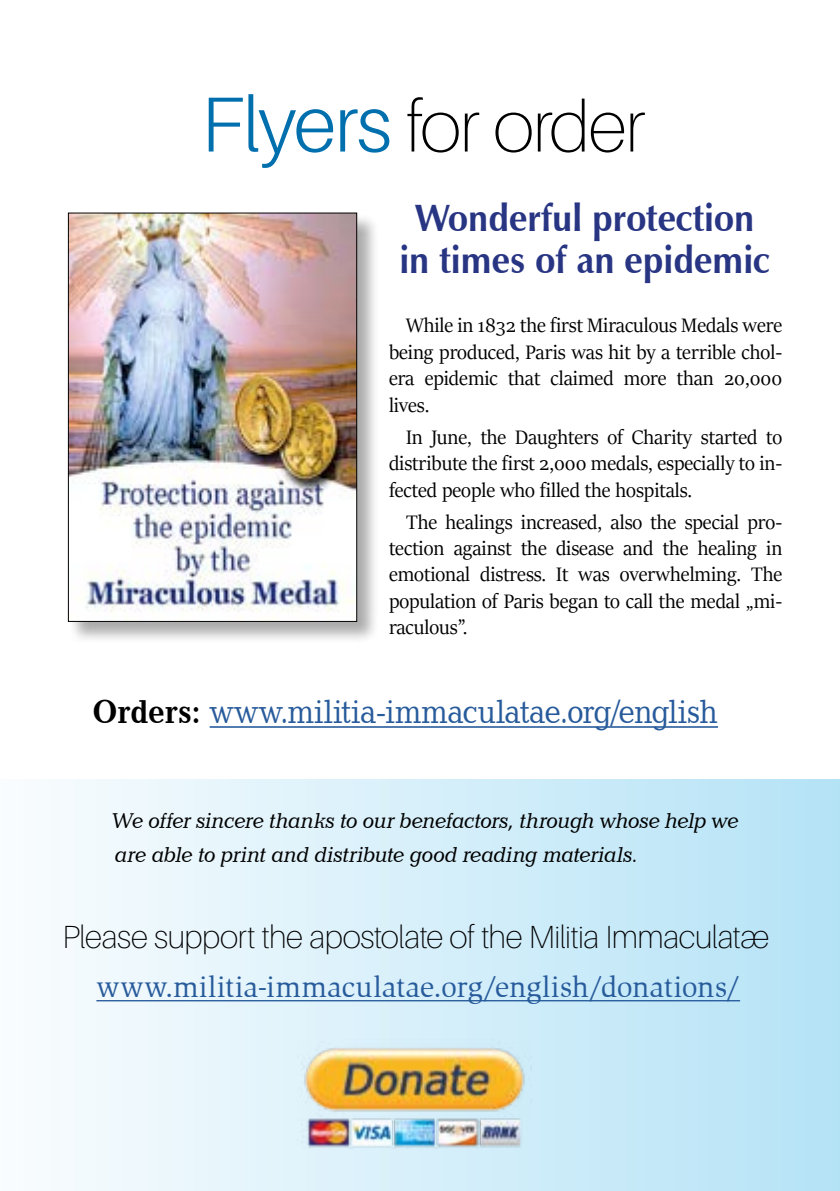
<style>
.page{position:relative;width:840px;height:1191px;background:#fff}
.page>*{position:absolute;margin:0;border:0;box-sizing:border-box;transform-origin:0 0}
.t1{font:100 72px "Aileron";letter-spacing:-.02em;color:#000}
.t2{font:700 38px/42px "Zapf Humanist 601 L2";color:#283583;text-align:center;scale:.94 1}
.t3{font:34px "Candida BT";letter-spacing:-.02em;color:#275b9b;scale:.9 1}
.t4{font:100 32px "Aileron";letter-spacing:-.015em;color:#000}
.t5{font:30px "Slimbach Itc TEE";letter-spacing:.01em;color:#275b9b}
.t6{font:22px/26.4px "Sitka Banner";color:#000;text-align:justify}
.t7{font:italic 22px/34px "Candida BT";letter-spacing:-.03em;color:#000}
.s1{font-weight:300;font-size:78px;color:#006fae}
.s2{font-weight:700;color:#000}
</style>
<div class="page">
<div style="left:0;top:780px;width:839px;height:411px;background:linear-gradient(to right,#f9fcfe,#b5e3f6)"></div>
<hr style="left:96px;top:1000px;width:643px;height:1px;background:#275b9b">
<hr style="left:209px;top:726px;width:508px;height:2px;background:#275b9b">
<div style="left:69px;top:213px;width:310px;height:430px;background:#000;opacity:.33"></div>
<img style="left:70px;top:215px;width:285px;height:404px">
<div style="left:68px;top:213px;width:289px;height:408px;border:1px solid #000"></div>
<img style="left:297px;top:1039px;width:234px;height:109px">
<h1 class="t1" style="left:201px;top:87px;width:445px"><span class="s1">Flyers</span> for order</h1>
<h2 class="t2" style="left:399px;top:196px;width:395px">Wonderful protection in times of an epidemic</h2>
<p class="t6" style="left:389px;top:311px;width:394px;text-indent:17px">While in 1832 the first Miraculous Medals were being produced, Paris was hit by a terrible chol&shy;era epidemic that claimed more than 20,000 lives.</p>
<p class="t6" style="left:389px;top:423px;width:394px;text-indent:17px">In June, the Daughters of Charity started to distribute the first 2,000 medals, especially to in&shy;fected people who filled the hospitals.</p>
<p class="t6" style="left:389px;top:508px;width:394px;text-indent:17px">The healings increased, also the special pro&shy;tection against the disease and the healing in emotional distress. It was overwhelming. The population of Paris began to call the medal „mi&shy;raculous”.</p>
<h3 class="t3" style="left:92px;top:690px;width:696px"><span class="s2">Orders:</span> www.militia-immaculatae.org/english</h3>
<p class="t7" style="left:112px;top:802px;width:627px">We offer sincere thanks to our benefactors, through whose help we are able to print and distribute good reading materials.</p>
<h3 class="t4" style="left:62px;top:919px;width:708px">Please support the apostolate of the Militia Immaculatæ</h3>
<h3 class="t5" style="left:96px;top:970px;width:644px">www.militia-immaculatae.org/english/donations/</h3>
</div>
